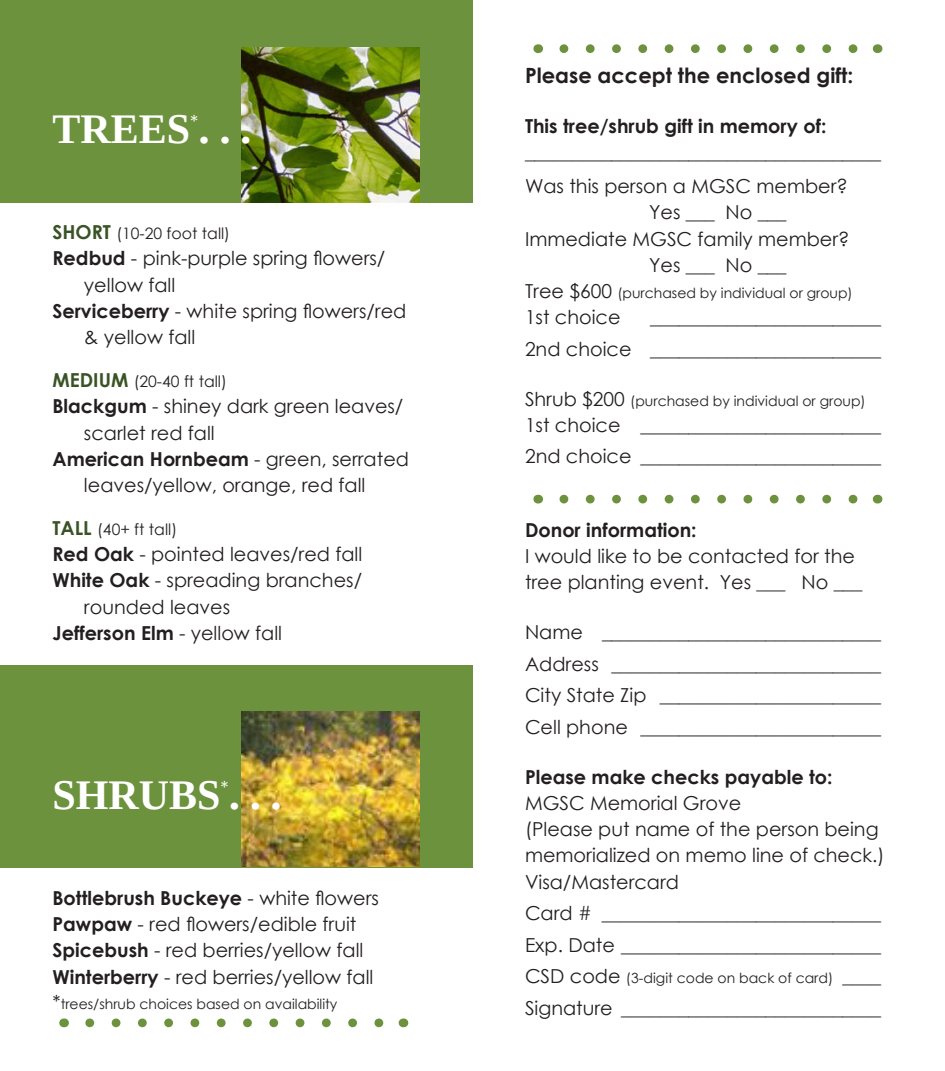
<style>
.page{position:relative;width:945px;height:1071px;background:#fff}
.page>*{position:absolute;margin:0;border:0;box-sizing:border-box;transform-origin:0 0}
.t1{font:700 42px "Liberation Serif";color:#fff}
.t2{font:700 21px "Century Gothic";color:#231f20}
.t3{font:19.25px/26.2px "Century Gothic";color:#231f20}
.t4{font:700 19.25px/26.2px "Century Gothic";color:#231f20}
.t5{font:15.75px "Century Gothic";color:#231f20}
.t6{font:14px "Century Gothic";color:#231f20}
.s1{font-size:45.5px}
.s2{font-weight:700;font-size:19.25px;color:#3a5325}
.s3{font-weight:700}
.s4{font-weight:400}
.s5{font-size:19.25px}
</style>
<div class="page">
<div style="left:0;top:0;width:472px;height:203px;background:#6d923d"></div>
<div style="left:0;top:666px;width:472px;height:202px;background:#6d923d"></div>
<img style="left:241px;top:47px;width:179px;height:156px">
<img style="left:241px;top:711px;width:179px;height:156px">
<svg style="left:90px;top:1018px;width:294px;height:9px"></svg>
<svg style="left:564px;top:44px;width:294px;height:9px"></svg>
<svg style="left:564px;top:495px;width:294px;height:9px"></svg>
<p class="t1" style="left:52px;top:101px;width:201px">TREES<sup>*</sup><span class="s1">. . .</span></p>
<p class="t5" style="left:52px;top:223px;width:179px"><span class="s2">SHORT</span> (10-20 foot tall)</p>
<p class="t3" style="left:52px;top:245px;width:334px"><span class="s3">Redbud</span> - pink-purple spring flowers/</p>
<p class="t3" style="left:84px;top:271px;width:93px">yellow fall</p>
<p class="t3" style="left:52px;top:298px;width:355px"><span class="s3">Serviceberry</span> - white spring flowers/red</p>
<p class="t3" style="left:84px;top:324px;width:113px">&amp; yellow fall</p>
<p class="t5" style="left:52px;top:370px;width:176px"><span class="s2">MEDIUM</span> (20-40 ft tall)</p>
<p class="t3" style="left:52px;top:393px;width:352px"><span class="s3">Blackgum</span> - shiney dark green leaves/</p>
<p class="t3" style="left:84px;top:419px;width:132px">scarlet red fall</p>
<p class="t4" style="left:53px;top:445px;width:358px">American Hornbeam <span class="s4">- green, serrated</span></p>
<p class="t3" style="left:84px;top:472px;width:283px">leaves/yellow, orange, red fall</p>
<p class="t5" style="left:52px;top:518px;width:126px"><span class="s2">TALL</span> (40+ ft tall)</p>
<p class="t3" style="left:52px;top:541px;width:311px"><span class="s3">Red Oak</span> - pointed leaves/red fall</p>
<p class="t3" style="left:52px;top:567px;width:311px"><span class="s3">White Oak</span> - spreading branches/</p>
<p class="t3" style="left:84px;top:593px;width:148px">rounded leaves</p>
<p class="t4" style="left:53px;top:619px;width:231px">Jefferson Elm <span class="s4">- yellow fall</span></p>
<p class="t1" style="left:52px;top:766px;width:231px">SHRUBS<sup>*</sup><span class="s1">. . .</span></p>
<p class="t3" style="left:52px;top:884px;width:328px"><span class="s3">Bottlebrush Buckeye</span> - white flowers <span class="s3">Pawpaw</span> - red flowers/edible fruit <span class="s3">Spicebush</span> - red berries/yellow fall <span class="s3">Winterberry</span> - red berries/yellow fall</p>
<p class="t6" style="left:52px;top:994px;width:286px"><span class="s5">*</span>trees/shrub choices based on availability</p>
<p class="t2" style="left:525px;top:59px;width:330px">Please accept the enclosed gift:</p>
<p class="t4" style="left:525px;top:112px;width:358px">This tree/shrub gift in memory of: _____________________________________</p>
<p class="t3" style="left:525px;top:173px;width:324px">Was this person a MGSC member?</p>
<p class="t3" style="left:649px;top:199px;width:139px">Yes ___ No ___</p>
<p class="t3" style="left:525px;top:225px;width:326px">Immediate MGSC family member?</p>
<p class="t3" style="left:649px;top:251px;width:139px">Yes ___ No ___</p>
<p class="t6" style="left:525px;top:283px;width:329px"><span class="s5">Tree $600</span> (purchased by individual or group)</p>
<p class="t3" style="left:525px;top:304px;width:97px">1st choice</p>
<p class="t3" style="left:525px;top:301px;width:358px;line-height:31.5px;text-align:right">________________________<br>2nd choice ________________________</p>
<p class="t6" style="left:525px;top:391px;width:342px"><span class="s5">Shrub $200</span> (purchased by individual or group)</p>
<p class="t3" style="left:525px;top:409px;width:358px;line-height:31.5px">1st choice _________________________<br>2nd choice _________________________</p>
<p class="t3" style="left:525px;top:517px;width:339px"><span class="s3">Donor information:<br></span>I would like to be contacted for the tree planting event. Yes ___ No ___</p>
<p class="t3" style="left:525px;top:616px;width:358px;line-height:31.5px;text-align:justify">Name _____________________________ Address ____________________________ City State Zip _______________________ Cell phone _________________________</p>
<p class="t3" style="left:525px;top:763px;width:361px"><span class="s3">Please make checks payable to:<br></span>MGSC Memorial Grove<br>(Please put name of the person being memorialized on memo line of check.)<br>Visa/Mastercard</p>
<p class="t3" style="left:525px;top:897px;width:358px;line-height:31.5px">Card # _____________________________<br>Exp. Date ___________________________</p>
<p class="t6" style="left:525px;top:968px;width:358px"><span class="s5">CSD code</span> (3-digit code on back of card) <span class="s5">____</span></p>
<p class="t3" style="left:525px;top:994px;width:358px">Signature ___________________________</p>
</div>
